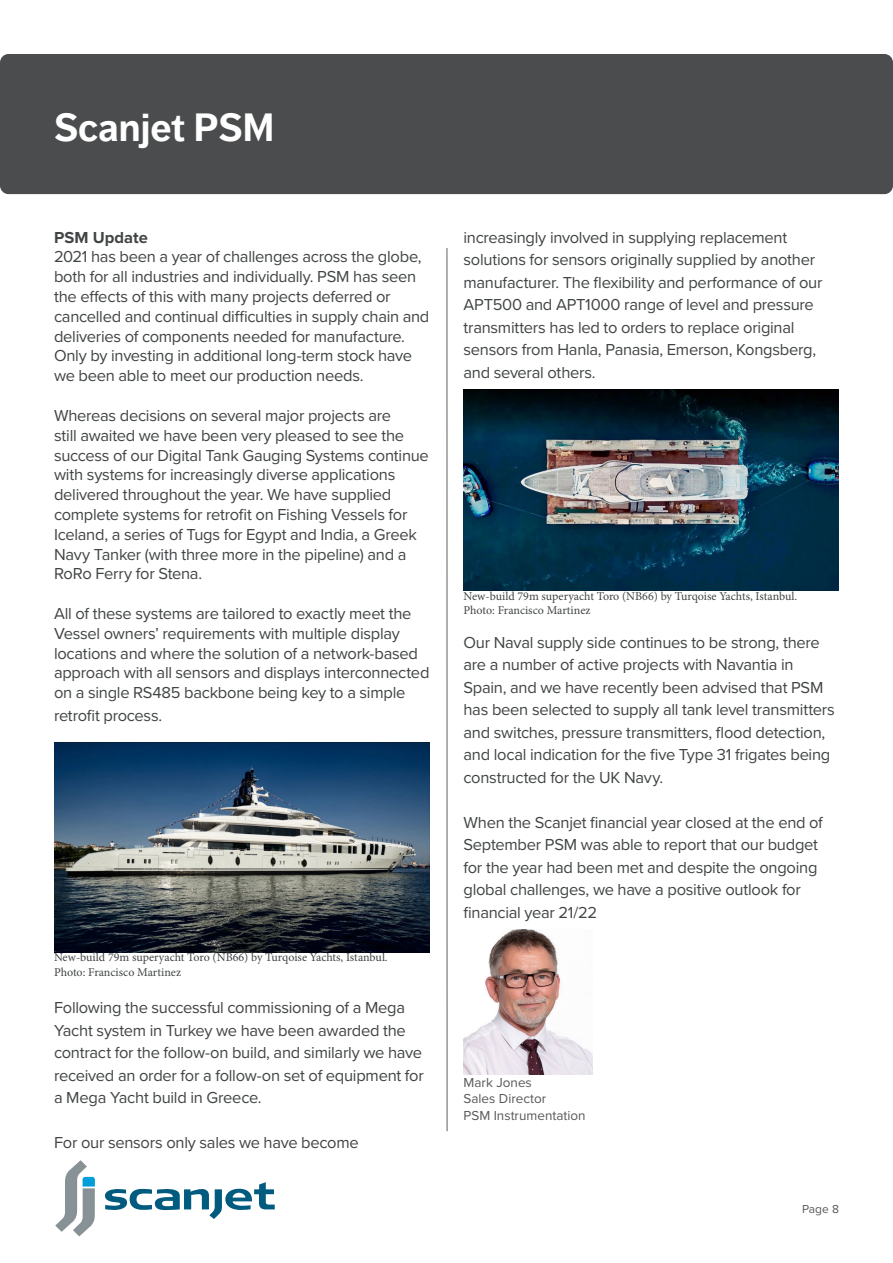
<style>
.page{position:relative;width:893px;height:1263px;background:#fff}
.page>*{position:absolute;margin:0;border:0;box-sizing:border-box;transform-origin:0 0}
.t1{font:700 39px "Dagny Pro";color:#fff}
.t2{font:16.5px/22.5px "Proxima Nova";letter-spacing:-.015em;color:#414445}
.t3{font:700 16.5px "Proxima Nova";color:#414445}
.t4{font:13.5px "Proxima Nova";color:#57585a}
.t5{font:12px "Minion Pro";letter-spacing:-.005em;color:#414445}
.t6{font:12px "Proxima Nova";color:#57585a}
</style>
<div class="page">
<svg style="left:55px;top:1160px;width:40px;height:76px"></svg>
<svg style="left:105px;top:1182px;width:170px;height:37px"></svg>
<div style="left:0;top:54px;width:893px;height:140px;background:#4b4c4d;border-radius:9px"></div>
<hr style="left:446px;top:248px;width:2px;height:883px;background:#939598">
<img style="left:463px;top:929px;width:130px;height:146px">
<img style="left:54px;top:742px;width:375px;height:210px">
<img style="left:464px;top:390px;width:375px;height:200px">
<p class="t1" style="left:54px;top:104px;width:222px">Scanjet PSM</p>
<p class="t3" style="left:54px;top:225px;width:95px">PSM Update</p>
<p class="t2" style="left:54px;top:246px;width:377px;line-height:19.8px">2021 has been a year of challenges across the globe, both for all industries and individually. PSM has seen the effects of this with many projects deferred or cancelled and continual difficulties in supply chain and deliveries of components needed for manufacture.<br>Only by investing in additional long-term stock have we been able to meet our production needs.</p>
<p class="t2" style="left:54px;top:405px;width:376px;line-height:19.8px">Whereas decisions on several major projects are<br>still awaited we have been very pleased to see the success of our Digital Tank Gauging Systems continue with systems for increasingly diverse applications delivered throughout the year. We have supplied complete systems for retrofit on Fishing Vessels for Iceland, a series of Tugs for Egypt and India, a Greek Navy Tanker (with three more in the pipeline) and a RoRo Ferry for Stena.</p>
<p class="t2" style="left:54px;top:603px;width:377px;line-height:19.8px">All of these systems are tailored to exactly meet the Vessel owners’ requirements with multiple display locations and where the solution of a network-based approach with all sensors and displays interconnected on a single RS485 backbone being key to a simple</p>
<p class="t2" style="left:54px;top:703px;width:110px">retrofit process.</p>
<p class="t5" style="left:54px;top:949px;width:335px">New-build 79m superyacht Toro (NB66) by Turqoise Yachts, Istanbul.</p>
<p class="t5" style="left:54px;top:964px;width:129px">Photo: Francisco Martinez</p>
<p class="t2" style="left:54px;top:996px;width:371px">Following the successful commissioning of a Mega Yacht system in Turkey we have been awarded the contract for the follow-on build, and similarly we have received an order for a follow-on set of equipment for a Mega Yacht build in Greece.</p>
<p class="t2" style="left:54px;top:1131px;width:306px">For our sensors only sales we have become</p>
<p class="t2" style="left:463px;top:225px;width:360px">increasingly involved in supplying replacement solutions for sensors originally supplied by another manufacturer. The flexibility and performance of our APT500 and APT1000 range of level and pressure transmitters has led to orders to replace original sensors from Hanla, Panasia, Emerson, Kongsberg, and several others.</p>
<p class="t5" style="left:463px;top:588px;width:335px">New-build 79m superyacht Toro (NB66) by Turqoise Yachts, Istanbul.</p>
<p class="t5" style="left:463px;top:602px;width:129px">Photo: Francisco Martinez</p>
<p class="t2" style="left:463px;top:630px;width:373px">Our Naval supply side continues to be strong, there are a number of active projects with Navantia in Spain, and we have recently been advised that PSM has been selected to supply all tank level transmitters and switches, pressure transmitters, flood detection, and local indication for the five Type 31 frigates being constructed for the UK Navy.</p>
<p class="t2" style="left:463px;top:810px;width:361px">When the Scanjet financial year closed at the end of September PSM was able to report that our budget for the year had been met and despite the ongoing global challenges, we have a positive outlook for financial year 21/22</p>
<p class="t4" style="left:463px;top:1072px;width:70px">Mark Jones</p>
<p class="t4" style="left:463px;top:1089px;width:84px">Sales Director</p>
<p class="t4" style="left:463px;top:1105px;width:124px">PSM Instrumentation</p>
<p class="t6" style="left:802px;top:1200px;width:38px">Page 8</p>
</div>
